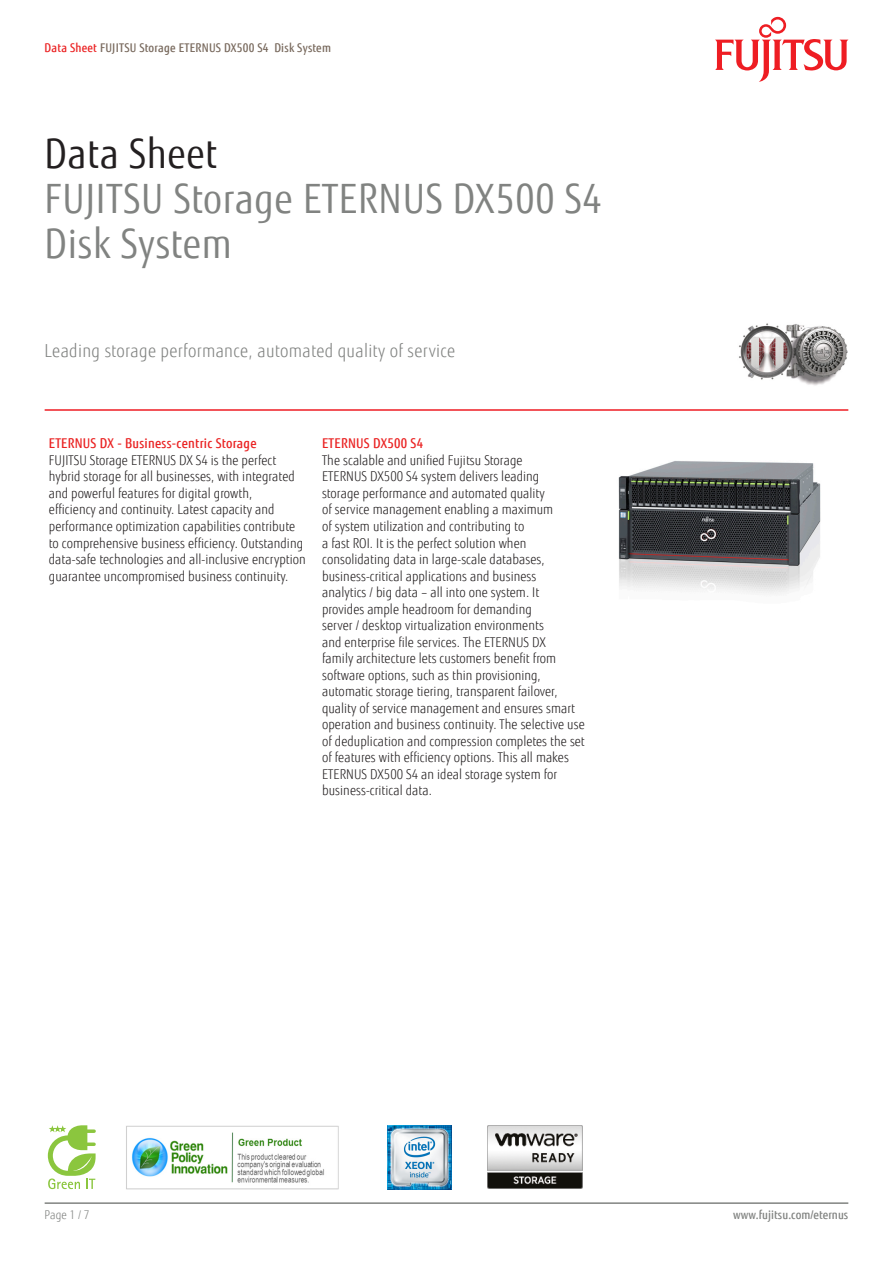
<style>
.page{position:relative;width:893px;height:1263px;background:#fff}
.page>*{position:absolute;margin:0;border:0;box-sizing:border-box;transform-origin:0 0}
.Product_Title_Name{font:40.5px "Fujitsu Sans";letter-spacing:.02em;color:#818381;scale:.9 1}
.Document_Title{font:40.5px "Fujitsu Sans";letter-spacing:.02em;color:#231f20;scale:.9 1}
.Product_Subtitle{font:300 18px "Fujitsu Sans";letter-spacing:.02em;color:#818381;scale:.9 1}
.BoMBody1stpage{font:300 13.5px/16.5px "Fujitsu Sans";letter-spacing:.005em;color:#231f20;scale:.9 1}
.BoMHeading1stpage{font:500 13.5px "Fujitsu Sans";letter-spacing:.02em;color:#ea2323;scale:.9 1}
.RunningHeader{font:500 12px "Fujitsu Sans";letter-spacing:.02em;color:#78695d;scale:.9 1}
.RunningFooter_R{font:500 12px "Fujitsu Sans";letter-spacing:.005em;color:#818381;scale:.9 1}
.RunningFooter_L{font:300 12px "Fujitsu Sans";color:#818381;scale:.9 1}
.s1{color:#eb2223}
</style>
<div class="page">
<hr style="left:45px;top:1202px;width:803px;height:2px;background:#818381">
<hr style="left:45px;top:409px;width:803px;height:2px;background:#ee1d23">
<svg style="left:715px;top:17px;width:133px;height:65px"></svg>
<img style="left:618px;top:461px;width:203px;height:133px">
<img style="left:739px;top:323px;width:109px;height:63px">
<svg style="left:48px;top:1125px;width:48px;height:64px"></svg>
<img style="left:126px;top:1125px;width:213px;height:64px">
<img style="left:387px;top:1125px;width:64px;height:64px">
<img style="left:487px;top:1125px;width:96px;height:64px">
<p class="RunningHeader" style="left:45px;top:40px;width:320px"><span class="s1">Data Sheet</span> FUJITSU Storage ETERNUS DX500 S4 Disk System</p>
<p class="Document_Title" style="left:45px;top:130px;width:193px">Data Sheet</p>
<p class="Product_Title_Name" style="left:45px;top:175px;width:620px">FUJITSU Storage ETERNUS DX500 S4</p>
<p class="Product_Title_Name" style="left:45px;top:220px;width:209px">Disk System</p>
<p class="Product_Subtitle" style="left:45px;top:340px;width:458px">Leading storage performance, automated quality of service</p>
<p class="BoMHeading1stpage" style="left:49px;top:435px;width:232px">ETERNUS DX - Business-centric Storage</p>
<p class="BoMBody1stpage" style="left:49px;top:452px;width:287px">FUJITSU Storage ETERNUS DX S4 is the perfect hybrid storage for all businesses, with integrated and powerful features for digital growth,<br>efficiency and continuity. Latest capacity and performance optimization capabilities contribute to comprehensive business efficiency. Outstanding data-safe technologies and all-inclusive encryption guarantee uncompromised business continuity.</p>
<p class="BoMHeading1stpage" style="left:322px;top:435px;width:114px">ETERNUS DX500 S4</p>
<p class="BoMBody1stpage" style="left:322px;top:452px;width:293px">The scalable and unified Fujitsu Storage<br>ETERNUS DX500 S4 system delivers leading<br>storage performance and automated quality<br>of service management enabling a maximum<br>of system utilization and contributing to<br>a fast ROI. It is the perfect solution when consolidating data in large-scale databases, business-critical applications and business<br>analytics / big data – all into one system. It provides ample headroom for demanding<br>server / desktop virtualization environments<br>and enterprise file services. The ETERNUS DX<br>family architecture lets customers benefit from software options, such as thin provisioning, automatic storage tiering, transparent failover, quality of service management and ensures smart operation and business continuity. The selective use of deduplication and compression completes the set of features with efficiency options. This all makes ETERNUS DX500 S4 an ideal storage system for business-critical data.</p>
<p class="RunningFooter_L" style="left:45px;top:1208px;width:51px">Page 1 / 7</p>
<p class="RunningFooter_R" style="left:733px;top:1208px;width:129px">www.fujitsu.com/eternus</p>
</div>
